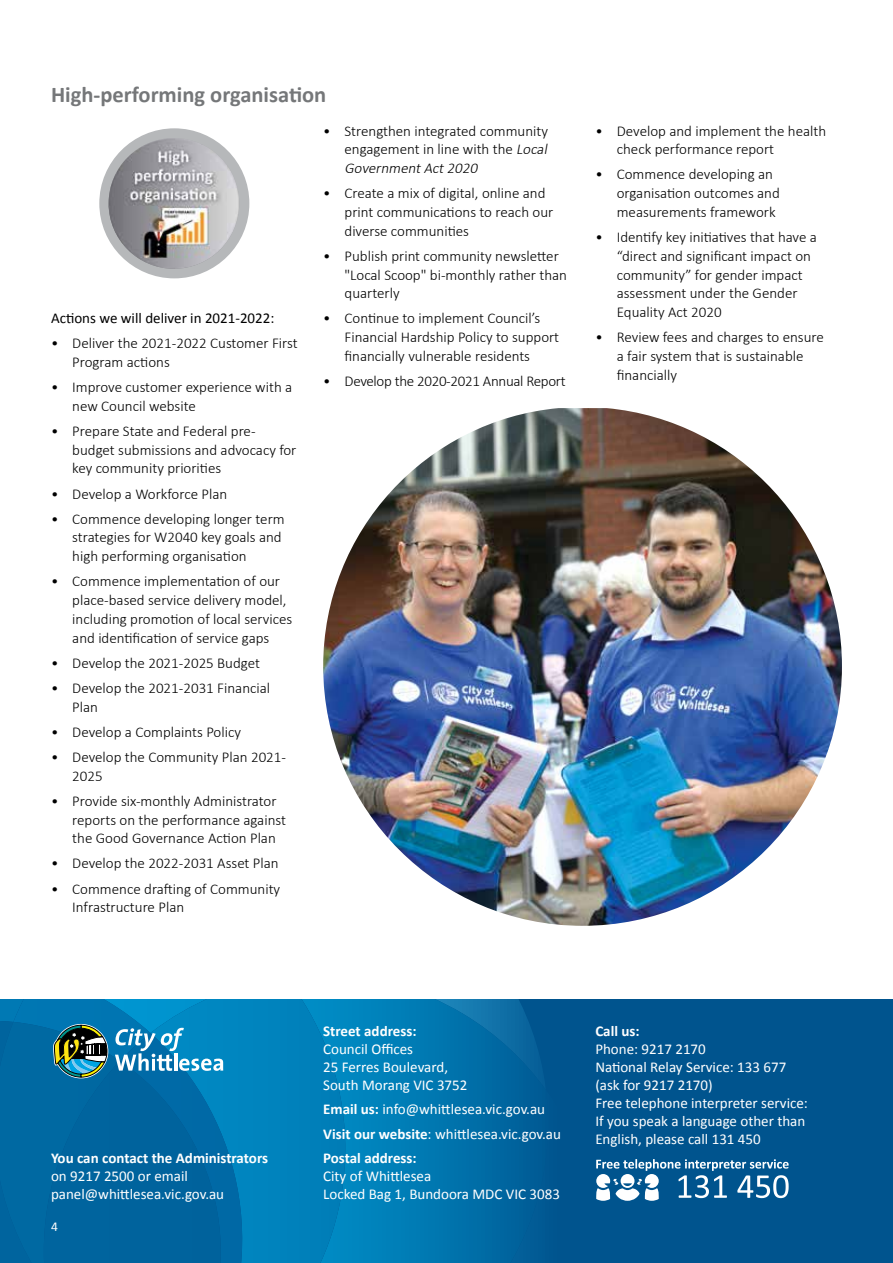
<style>
.page{position:relative;width:893px;height:1263px;background:#fff}
.page>*{position:absolute;margin:0;border:0;box-sizing:border-box;transform-origin:0 0}
.t1{font:700 22.5px "Calibri";color:#757779}
.t2{font:300 15px/18.8px "Calibri";color:#000}
.t3{font:15px/18px "Calibri";color:#fff}
.t4{font:700 15px "Calibri";color:#fff}
.t5{font:15px "Calibri";color:#000}
.t6{font:300 15px "Calibri";letter-spacing:-.02em;color:#000}
.t7{font:13.5px "Calibri";color:#fff}
.s1{font-style:italic}
.s2{font-weight:700}
</style>
<div class="page">
<svg style="left:95px;top:124px;width:158px;height:158px;fill:#b6b8ba"></svg>
<div style="left:91px;top:120px;width:167px;height:167px;border:8px solid #fff;border-radius:50%"></div>
<img style="left:109px;top:138px;width:130px;height:131px;border-radius:65px">
<div style="left:0;top:999px;width:893px;height:264px;background:#00548e"></div>
<img style="left:323px;top:408px;width:519px;height:518px">
<svg style="left:0;top:999px;width:538px;height:264px"></svg>
<svg style="left:596px;top:1159px;width:193px;height:42px"></svg>
<h1 class="t1" style="left:51px;top:80px;width:277px">High-performing organisation</h1>
<p class="t5" style="left:51px;top:309px;width:225px">Actions we will deliver in 2021-2022:</p>
<p class="t2" style="left:72px;top:333px;width:227px;text-indent:-21px">• Deliver the 2021-2022 Customer First<br>Program actions</p>
<p class="t2" style="left:72px;top:377px;width:222px;text-indent:-21px">• Improve customer experience with a new Council website</p>
<p class="t2" style="left:72px;top:421px;width:226px;text-indent:-21px">• Prepare State and Federal pre&shy;budget submissions and advocacy for key community priorities</p>
<p class="t2" style="left:51px;top:483px;width:178px">• Develop a Workforce Plan</p>
<p class="t2" style="left:72px;top:509px;width:214px;text-indent:-21px">• Commence developing longer term strategies for W2040 key goals and high performing organisation</p>
<p class="t2" style="left:72px;top:571px;width:222px;text-indent:-21px">• Commence implementation of our place-based service delivery model, including promotion of local services and identification of service gaps</p>
<p class="t2" style="left:51px;top:653px;width:211px">• Develop the 2021-2025 Budget</p>
<p class="t2" style="left:72px;top:678px;width:199px;text-indent:-21px">• Develop the 2021-2031 Financial<br>Plan</p>
<p class="t2" style="left:51px;top:722px;width:192px">• Develop a Complaints Policy</p>
<p class="t2" style="left:72px;top:747px;width:215px;text-indent:-21px">• Develop the Community Plan 2021-<br>2025</p>
<p class="t2" style="left:72px;top:791px;width:215px;text-indent:-21px">• Provide six-monthly Administrator reports on the performance against the Good Governance Action Plan</p>
<p class="t2" style="left:51px;top:853px;width:229px">• Develop the 2022-2031 Asset Plan</p>
<p class="t2" style="left:72px;top:878px;width:209px;text-indent:-21px">• Commence drafting of Community<br>Infrastructure Plan</p>
<p class="t2" style="left:344px;top:120px;width:207px;text-indent:-21px">• Strengthen integrated community engagement in line with the <span class="s1">Local<br>GovernmentAct2020</span></p>
<p class="t2" style="left:344px;top:183px;width:210px;text-indent:-21px">• Create a mix of digital, online and print communications to reach our diverse communities</p>
<p class="t2" style="left:344px;top:246px;width:224px;text-indent:-21px">• Publish print community newsletter "Local Scoop" bi-monthly rather than quarterly</p>
<p class="t2" style="left:344px;top:308px;width:216px;text-indent:-21px">• Continue to implement Council’s<br>Financial Hardship Policy to support financially vulnerable residents</p>
<p class="t6" style="left:323px;top:372px;width:244px">• Develop the 2020-2021 Annual Report</p>
<p class="t2" style="left:617px;top:120px;width:211px;text-indent:-21px">• Develop and implement the health check performance report</p>
<p class="t2" style="left:617px;top:164px;width:165px;text-indent:-21px">• Commence developing an organisation outcomes and measurements framework</p>
<p class="t2" style="left:617px;top:227px;width:202px;text-indent:-21px">• Identify key initiatives that have a “direct and significant impact on community” for gender impact assessment under the Gender<br>Equality Act 2020</p>
<p class="t2" style="left:617px;top:327px;width:209px;text-indent:-21px">• Review fees and charges to ensure a fair system that is sustainable financially</p>
<p class="t4" style="left:51px;top:1148px;width:219px">You can contact the Administrators</p>
<p class="t3" style="left:51px;top:1167px;width:175px">on 9217 2500 or email panel@whittlesea.vic.gov.au</p>
<p class="t7" style="left:51px;top:1217px;width:8px">4</p>
<p class="t4" style="left:323px;top:1021px;width:95px">Street address:</p>
<p class="t3" style="left:323px;top:1040px;width:146px">Council Offices<br>25 Ferres Boulevard,<br>South Morang VIC 3752</p>
<p class="t3" style="left:323px;top:1097px;width:239px;line-height:24.3px"><span class="s2">Email us:</span> info@whittlesea.vic.gov.au<br><span class="s2">Visit our website</span>: whittlesea.vic.gov.au<br><span class="s2">Postal address:</span></p>
<p class="t3" style="left:323px;top:1167px;width:238px">City of Whittlesea<br>Locked Bag 1, Bundoora MDC VIC 3083</p>
<p class="t4" style="left:595px;top:1021px;width:46px">Call us:</p>
<p class="t3" style="left:595px;top:1040px;width:214px">Phone: 9217 2170<br>National Relay Service: 133 677 (ask for 9217 2170)<br>Free telephone interpreter service:<br>If you speak a language other than<br>English, please call 131 450</p>
</div>
